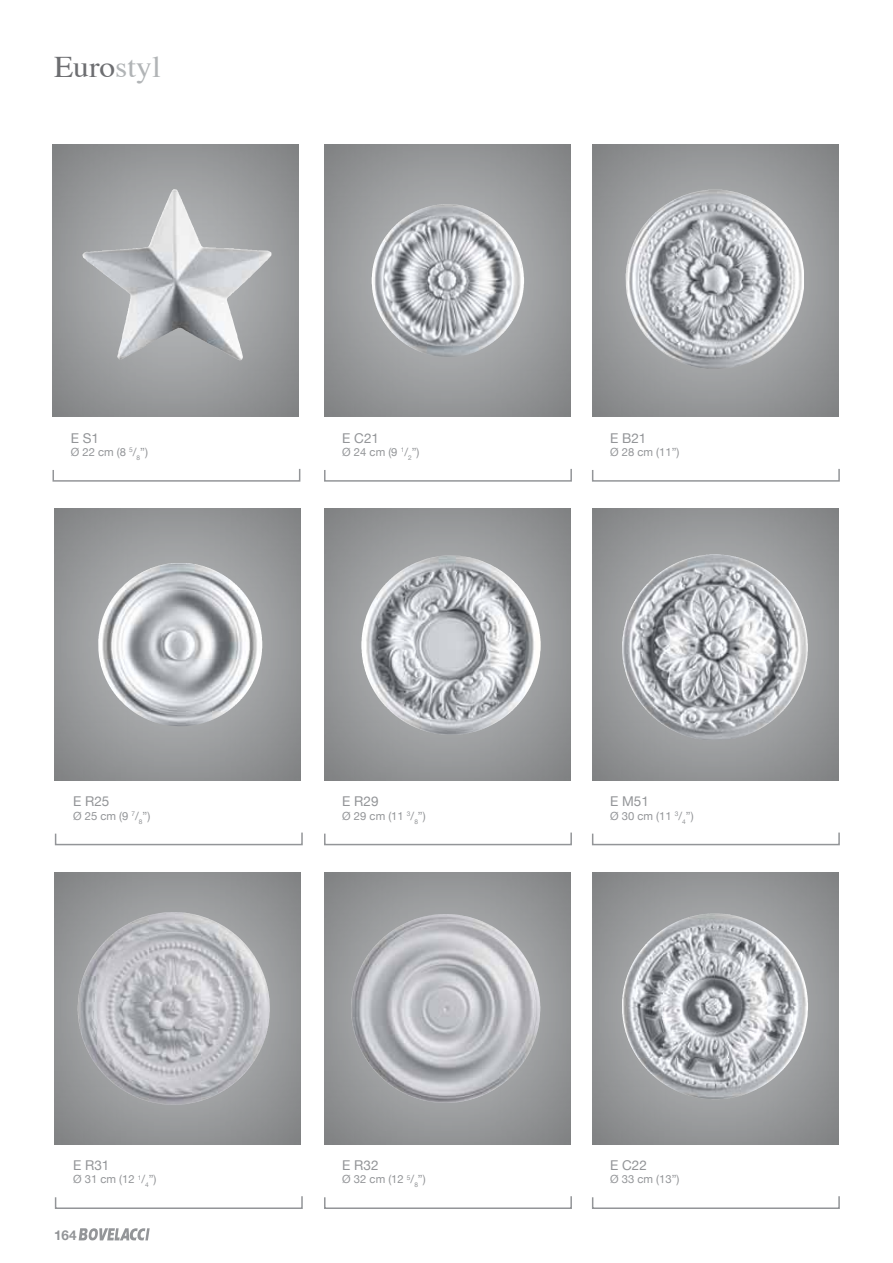
<style>
.page{position:relative;width:893px;height:1263px;background:#fff}
.page>*{position:absolute;margin:0;border:0;box-sizing:border-box;transform-origin:0 0}
.t1{font:30px "Times";color:#6d6e71;scale:1.05 1}
.t2{font:13.5px "Helvetica Neue";color:#939598}
.t3{font:700 13.5px "Helvetica Neue";color:#939598}
.t4{font:11.25px "Helvetica Neue";color:#939598}
.s1{color:#b1b4b6}
</style>
<div class="page">
<div style="left:324px;top:142px;width:249px;height:276px;background:#000;opacity:.44"></div>
<div style="left:592px;top:142px;width:249px;height:276px;background:#000;opacity:.44"></div>
<svg style="left:324px;top:468px;width:248px;height:14px"></svg>
<svg style="left:592px;top:469px;width:248px;height:13px"></svg>
<div style="left:54px;top:506px;width:249px;height:276px;background:#000;opacity:.44"></div>
<div style="left:324px;top:506px;width:249px;height:276px;background:#000;opacity:.44"></div>
<div style="left:592px;top:506px;width:249px;height:276px;background:#000;opacity:.44"></div>
<svg style="left:54px;top:832px;width:249px;height:14px"></svg>
<svg style="left:324px;top:832px;width:248px;height:14px"></svg>
<svg style="left:592px;top:832px;width:248px;height:14px"></svg>
<div style="left:54px;top:869px;width:249px;height:276px;background:#000;opacity:.44"></div>
<div style="left:324px;top:869px;width:249px;height:276px;background:#000;opacity:.44"></div>
<div style="left:592px;top:869px;width:249px;height:276px;background:#000;opacity:.44"></div>
<svg style="left:54px;top:1196px;width:249px;height:13px"></svg>
<svg style="left:324px;top:1196px;width:248px;height:13px"></svg>
<svg style="left:592px;top:1196px;width:248px;height:13px"></svg>
<img style="left:371px;top:204px;width:72px;height:108px">
<img style="left:627px;top:190px;width:81px;height:76px">
<img style="left:98px;top:563px;width:76px;height:121px">
<img style="left:361px;top:556px;width:78px;height:127px">
<img style="left:625px;top:554px;width:85px;height:68px">
<img style="left:98px;top:912px;width:72px;height:37px">
<img style="left:629px;top:913px;width:81px;height:58px">
<img style="left:373px;top:914px;width:69px;height:34px">
<div style="left:52px;top:142px;width:249px;height:276px;background:#000;opacity:.44"></div>
<svg style="left:52px;top:468px;width:249px;height:14px"></svg>
<img style="left:82px;top:190px;width:91px;height:104px">
<svg style="left:79px;top:1228px;width:71px;height:12px"></svg>
<h1 class="t1" style="left:54px;top:38px;width:103px">Euro<span class="s1">styl</span></h1>
<p class="t2" style="left:71px;top:430px;width:30px">E S1</p>
<p class="t4" style="left:71px;top:445px;width:79px">Ø 22 cm (8 <sup>5</sup>/<sub>8</sub>”)</p>
<p class="t2" style="left:73px;top:793px;width:38px">E R25</p>
<p class="t4" style="left:73px;top:809px;width:79px">Ø 25 cm (9 <sup>7</sup>/<sub>8</sub>”)</p>
<p class="t2" style="left:73px;top:1157px;width:38px">E R31</p>
<p class="t4" style="left:73px;top:1173px;width:85px">Ø 31 cm (12 <sup>1</sup>/<sub>4</sub>”)</p>
<p class="t3" style="left:54px;top:1227px;width:24px">164</p>
<p class="t2" style="left:342px;top:430px;width:38px">E C21</p>
<p class="t4" style="left:342px;top:445px;width:79px">Ø 24 cm (9 <sup>1</sup>/<sub>2</sub>”)</p>
<p class="t2" style="left:342px;top:793px;width:38px">E R29</p>
<p class="t4" style="left:342px;top:809px;width:85px">Ø 29 cm (11 <sup>3</sup>/<sub>8</sub>”)</p>
<p class="t2" style="left:342px;top:1157px;width:38px">E R32</p>
<p class="t4" style="left:342px;top:1173px;width:85px">Ø 32 cm (12 <sup>5</sup>/<sub>8</sub>”)</p>
<p class="t2" style="left:610px;top:430px;width:38px">E B21</p>
<p class="t4" style="left:610px;top:445px;width:71px">Ø 28 cm (11”)</p>
<p class="t2" style="left:610px;top:793px;width:40px">E M51</p>
<p class="t4" style="left:610px;top:809px;width:85px">Ø 30 cm (11 <sup>3</sup>/<sub>4</sub>”)</p>
<p class="t2" style="left:610px;top:1157px;width:38px">E C22</p>
<p class="t4" style="left:610px;top:1173px;width:71px">Ø 33 cm (13”)</p>
</div>
